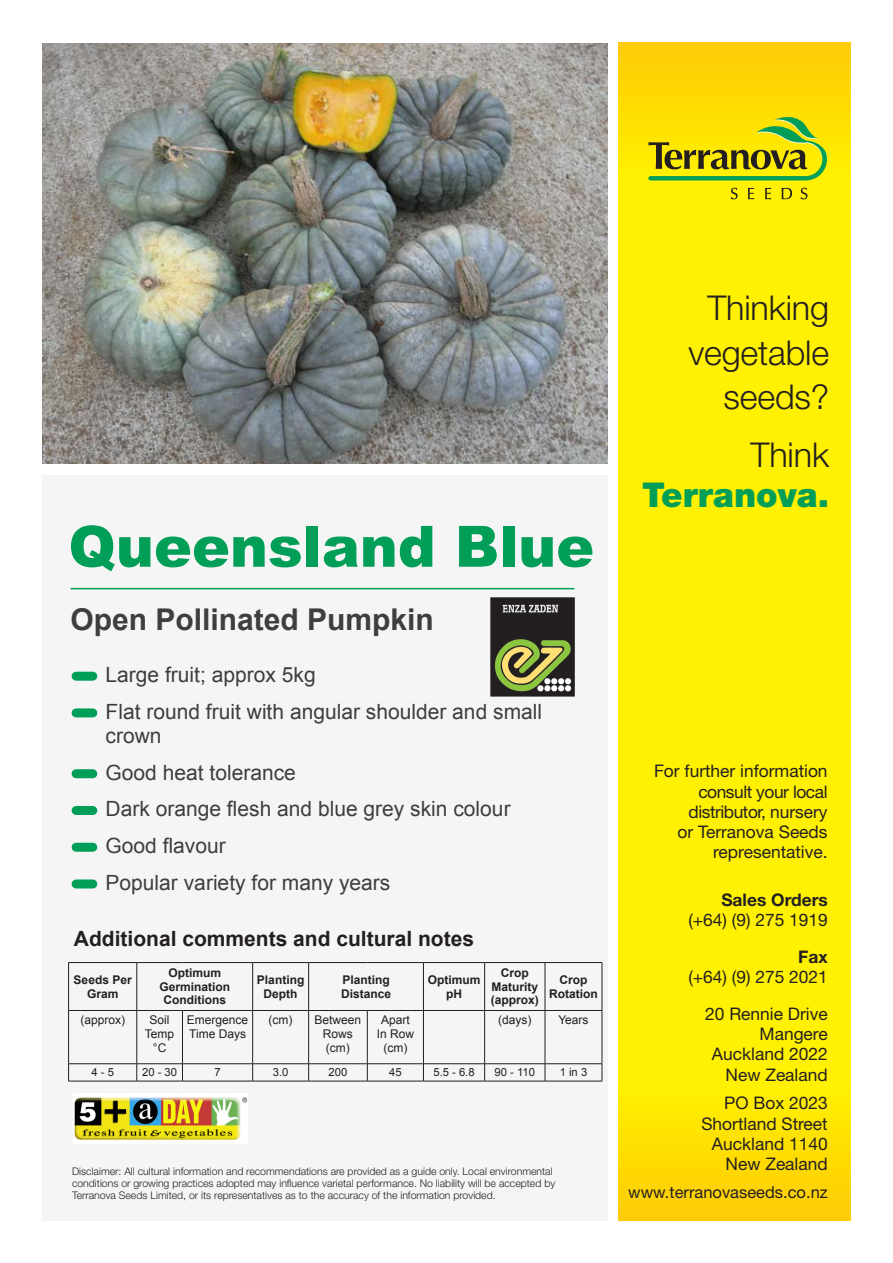
<style>
.page{position:relative;width:893px;height:1263px;background:#fff}
.page>*{position:absolute;margin:0;border:0;box-sizing:border-box;transform-origin:0 0}
.t1{font:900 57px "Arial";color:#009e57}
.t2{font:300 34.2px/44.5px "Helvetica Neue";letter-spacing:-.005em;color:#231f20;text-align:right}
.t3{font:900 34.2px/40.7px "Helvetica Neue";color:#009e57;text-align:right}
.t4{font:700 30px "Arial";color:#3e3e3f}
.t5{font:21px/24px "Arial";color:#3e3e3f}
.t6{font:700 21px "Arial";color:#231f20}
.t7{font:17.4px/20.2px "Helvetica Neue";color:#231f20;text-align:right}
.t8{font:16.5px "Helvetica Neue";color:#231f20}
.t9{font:700 12px/13.5px "Arial";color:#231f20;text-align:center}
.t10{font:12px/14.4px "Arial";color:#231f20;text-align:center}
.t11{font:11.25px "Arial";color:#231f20}
.t12{font:300 10.5px/12px "Helvetica Neue";color:#231f20}
.s1{font-weight:300;color:#231f20}
.s2{font-weight:700}
</style>
<div class="page">
<div style="left:43px;top:475px;width:564px;height:745px;background:#f5f5f6"></div>
<img style="left:43px;top:43px;width:564px;height:420px">
<div style="left:76px;top:672px;width:17px;height:9px;background:#009e57"></div>
<div style="left:76px;top:708px;width:17px;height:9px;background:#009e57"></div>
<div style="left:76px;top:769px;width:17px;height:9px;background:#009e57"></div>
<div style="left:76px;top:806px;width:17px;height:9px;background:#009e57"></div>
<div style="left:76px;top:843px;width:17px;height:9px;background:#009e57"></div>
<div style="left:76px;top:879px;width:17px;height:9px;background:#009e57"></div>
<hr style="left:71px;top:588px;width:503px;height:1px;background:#009e57">
<svg style="left:618px;top:42px;width:232px;height:575px;background:#feec01"></svg>
<svg style="left:618px;top:617px;width:232px;height:603px;background:#feec01"></svg>
<svg style="left:731px;top:188px;width:7px;height:11px"></svg>
<svg style="left:748px;top:188px;width:6px;height:11px"></svg>
<svg style="left:765px;top:188px;width:6px;height:11px"></svg>
<svg style="left:782px;top:188px;width:10px;height:11px"></svg>
<svg style="left:801px;top:188px;width:6px;height:11px"></svg>
<svg style="left:648px;top:117px;width:179px;height:63px;background:#c0c211"></svg>
<img style="left:74px;top:1097px;width:173px;height:43px">
<img style="left:490px;top:598px;width:84px;height:98px">
<hr style="left:68px;top:962px;width:69px;height:1px;background:#231f20">
<hr style="left:68px;top:963px;width:1px;height:47px;background:#231f20">
<hr style="left:137px;top:962px;width:45px;height:1px;background:#231f20">
<hr style="left:137px;top:963px;width:1px;height:47px;background:#231f20">
<hr style="left:182px;top:962px;width:71px;height:1px;background:#231f20">
<hr style="left:253px;top:962px;width:56px;height:1px;background:#231f20">
<hr style="left:252px;top:963px;width:1px;height:47px;background:#231f20">
<hr style="left:309px;top:962px;width:58px;height:1px;background:#231f20">
<hr style="left:308px;top:963px;width:1px;height:47px;background:#231f20">
<hr style="left:367px;top:962px;width:56px;height:1px;background:#231f20">
<hr style="left:423px;top:962px;width:62px;height:1px;background:#231f20">
<hr style="left:423px;top:963px;width:1px;height:47px;background:#231f20">
<hr style="left:485px;top:962px;width:60px;height:1px;background:#231f20">
<hr style="left:484px;top:963px;width:1px;height:47px;background:#231f20">
<hr style="left:545px;top:962px;width:57px;height:1px;background:#231f20">
<hr style="left:545px;top:963px;width:1px;height:47px;background:#231f20">
<hr style="left:602px;top:963px;width:1px;height:47px;background:#231f20">
<hr style="left:68px;top:1010px;width:69px;height:1px;background:#231f20">
<hr style="left:68px;top:1011px;width:1px;height:52px;background:#231f20">
<hr style="left:137px;top:1010px;width:45px;height:1px;background:#231f20">
<hr style="left:137px;top:1011px;width:1px;height:52px;background:#231f20">
<hr style="left:182px;top:1010px;width:71px;height:1px;background:#231f20">
<hr style="left:182px;top:1011px;width:1px;height:52px;background:#231f20">
<hr style="left:253px;top:1010px;width:56px;height:1px;background:#231f20">
<hr style="left:252px;top:1011px;width:1px;height:52px;background:#231f20">
<hr style="left:309px;top:1010px;width:58px;height:1px;background:#231f20">
<hr style="left:308px;top:1011px;width:1px;height:52px;background:#231f20">
<hr style="left:367px;top:1010px;width:56px;height:1px;background:#231f20">
<hr style="left:367px;top:1011px;width:1px;height:52px;background:#231f20">
<hr style="left:423px;top:1010px;width:62px;height:1px;background:#231f20">
<hr style="left:423px;top:1011px;width:1px;height:52px;background:#231f20">
<hr style="left:485px;top:1010px;width:60px;height:1px;background:#231f20">
<hr style="left:484px;top:1011px;width:1px;height:52px;background:#231f20">
<hr style="left:545px;top:1010px;width:57px;height:1px;background:#231f20">
<hr style="left:545px;top:1011px;width:1px;height:52px;background:#231f20">
<hr style="left:602px;top:1011px;width:1px;height:52px;background:#231f20">
<hr style="left:68px;top:1063px;width:69px;height:1px;background:#231f20">
<svg style="left:68px;top:1064px;width:1px;height:17px"></svg>
<hr style="left:137px;top:1063px;width:45px;height:1px;background:#231f20">
<svg style="left:137px;top:1064px;width:1px;height:17px"></svg>
<hr style="left:182px;top:1063px;width:71px;height:1px;background:#231f20">
<svg style="left:182px;top:1064px;width:1px;height:17px"></svg>
<hr style="left:253px;top:1063px;width:56px;height:1px;background:#231f20">
<svg style="left:252px;top:1064px;width:1px;height:17px"></svg>
<hr style="left:309px;top:1063px;width:58px;height:1px;background:#231f20">
<svg style="left:308px;top:1064px;width:1px;height:17px"></svg>
<hr style="left:367px;top:1063px;width:56px;height:1px;background:#231f20">
<svg style="left:367px;top:1064px;width:1px;height:17px"></svg>
<hr style="left:423px;top:1063px;width:62px;height:1px;background:#231f20">
<svg style="left:423px;top:1064px;width:1px;height:17px"></svg>
<hr style="left:485px;top:1063px;width:60px;height:1px;background:#231f20">
<svg style="left:484px;top:1064px;width:1px;height:17px"></svg>
<hr style="left:545px;top:1063px;width:57px;height:1px;background:#231f20">
<svg style="left:545px;top:1064px;width:1px;height:17px"></svg>
<svg style="left:602px;top:1064px;width:1px;height:17px"></svg>
<hr style="left:68px;top:1081px;width:69px;height:1px;background:#231f20">
<hr style="left:137px;top:1081px;width:45px;height:1px;background:#231f20">
<hr style="left:182px;top:1081px;width:71px;height:1px;background:#231f20">
<hr style="left:253px;top:1081px;width:56px;height:1px;background:#231f20">
<hr style="left:309px;top:1081px;width:58px;height:1px;background:#231f20">
<hr style="left:367px;top:1081px;width:56px;height:1px;background:#231f20">
<hr style="left:423px;top:1081px;width:62px;height:1px;background:#231f20">
<hr style="left:485px;top:1081px;width:60px;height:1px;background:#231f20">
<hr style="left:545px;top:1081px;width:57px;height:1px;background:#231f20">
<p class="t1" style="left:68px;top:505px;width:527px">Queensland Blue</p>
<p class="t4" style="left:71px;top:600px;width:365px">Open Pollinated Pumpkin</p>
<p class="t5" style="left:106px;top:663px;width:212px">Large fruit; approx 5kg</p>
<p class="t5" style="left:106px;top:700px;width:438px">Flat round fruit with angular shoulder and small crown</p>
<p class="t5" style="left:106px;top:760px;width:192px">Good heat tolerance</p>
<p class="t5" style="left:106px;top:797px;width:407px">Dark orange flesh and blue grey skin colour</p>
<p class="t5" style="left:106px;top:834px;width:122px">Good flavour</p>
<p class="t5" style="left:106px;top:871px;width:286px">Popular variety for many years</p>
<p class="t6" style="left:74px;top:924px;width:402px">Additional comments and cultural notes</p>
<p class="t9" style="left:74px;top:973px;width:60px">Seeds Per<br>Gram</p>
<p class="t9" style="left:159px;top:967px;width:72px">Optimum<br>Germination<br>Conditions</p>
<p class="t9" style="left:257px;top:973px;width:49px">Planting<br>Depth</p>
<p class="t9" style="left:341px;top:973px;width:52px;text-align:left">Planting<br>Distance</p>
<p class="t9" style="left:428px;top:973px;width:54px">Optimum pH</p>
<p class="t9" style="left:491px;top:967px;width:49px">Crop<br>Maturity (approx)</p>
<p class="t9" style="left:549px;top:973px;width:50px">Crop<br>Rotation</p>
<p class="t10" style="left:80px;top:1012px;width:46px">(approx)</p>
<p class="t10" style="left:145px;top:1012px;width:31px">Soil<br>Temp °C</p>
<p class="t10" style="left:187px;top:1012px;width:63px;text-align:left">Emergence<br>Time Days</p>
<p class="t10" style="left:269px;top:1012px;width:25px">(cm)</p>
<p class="t10" style="left:315px;top:1012px;width:48px">Between<br>Rows (cm)</p>
<p class="t10" style="left:377px;top:1012px;width:39px">Apart<br>In Row (cm)</p>
<p class="t10" style="left:498px;top:1012px;width:35px">(days)</p>
<p class="t10" style="left:558px;top:1012px;width:32px">Years</p>
<p class="t11" style="left:91px;top:1065px;width:24px">4 - 5</p>
<p class="t11" style="left:142px;top:1065px;width:37px">20 - 30</p>
<p class="t11" style="left:214px;top:1065px;width:8px">7</p>
<p class="t11" style="left:273px;top:1065px;width:17px">3.0</p>
<p class="t11" style="left:329px;top:1065px;width:20px">200</p>
<p class="t11" style="left:389px;top:1065px;width:14px">45</p>
<p class="t11" style="left:433px;top:1065px;width:43px">5.5 - 6.8</p>
<p class="t11" style="left:495px;top:1065px;width:42px">90 - 110</p>
<p class="t11" style="left:560px;top:1065px;width:29px">1 in 3</p>
<p class="t12" style="left:72px;top:1165px;width:485px">Disclaimer: All cultural information and recommendations are provided as a guide only. Local environmental conditions or growing practices adopted may influence varietal performance. No liability will be accepted by<br>Terranova Seeds Limited, or its representatives as to the accuracy of the information provided.</p>
<p class="t2" style="left:688px;top:285px;width:142px">Thinking vegetable seeds?</p>
<p class="t3" style="left:642px;top:434px;width:188px"><span class="s1">Think<br></span>Terranova.</p>
<p class="t7" style="left:654px;top:761px;width:175px">For further information consult your local distributor, nursery<br>or Terranova Seeds representative.</p>
<p class="t7" style="left:688px;top:889px;width:141px"><span class="s2">Sales Orders </span>(+64) (9) 275 1919</p>
<p class="t7" style="left:688px;top:946px;width:141px"><span class="s2">Fax<br></span>(+64) (9) 275 2021</p>
<p class="t7" style="left:705px;top:1003px;width:124px">20 Rennie Drive<br>Mangere<br>Auckland 2022<br>New Zealand</p>
<p class="t7" style="left:701px;top:1093px;width:128px">PO Box 2023<br>Shortland Street<br>Auckland 1140<br>New Zealand</p>
<p class="t8" style="left:628px;top:1182px;width:201px">www.terranovaseeds.co.nz</p>
</div>
